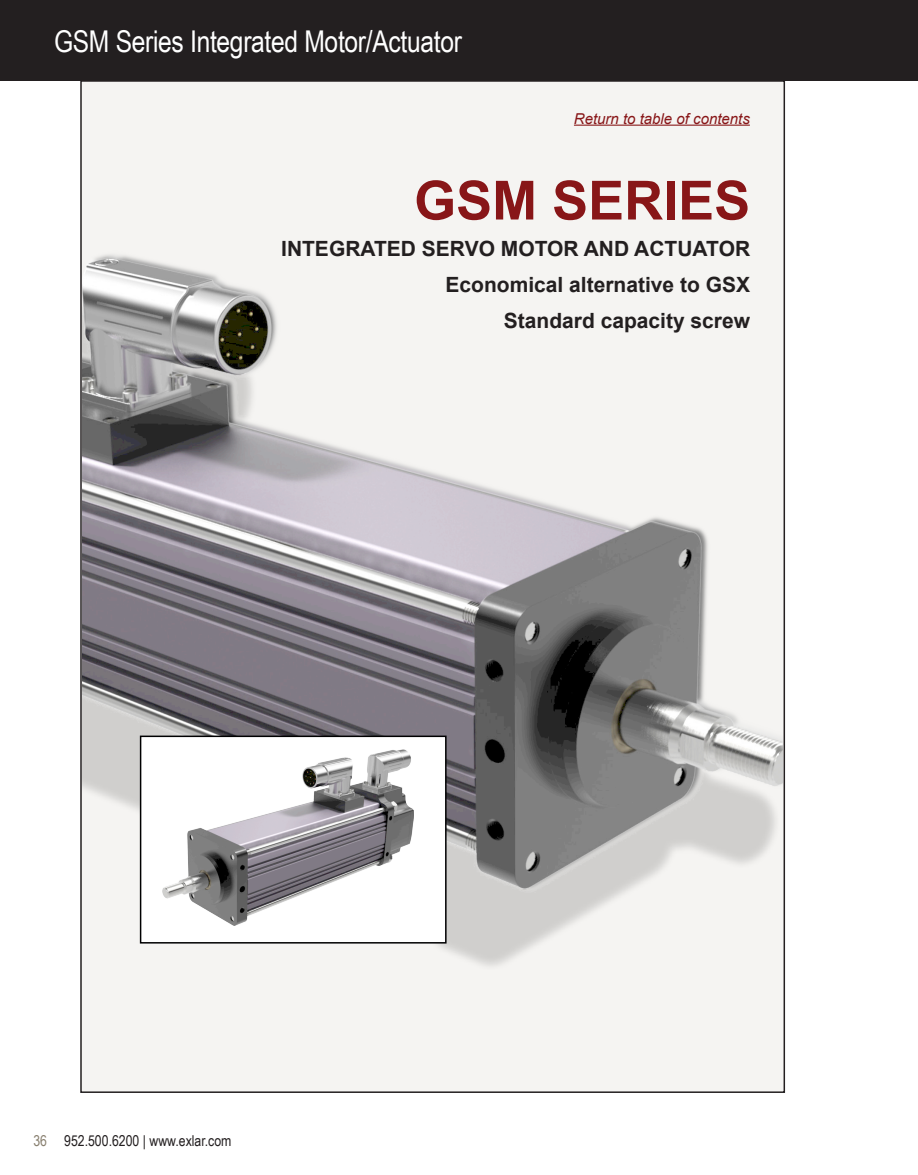
<style>
.page{position:relative;width:918px;height:1175px;background:#fff}
.page>*{position:absolute;margin:0;border:0;box-sizing:border-box;transform-origin:0 0}
.t1{font:700 54px "Arial";color:#881618}
.t2{font:30px "Arial Narrow";letter-spacing:-.01em;color:#fff}
.t3{font:700 21px "Arial";color:#231f20}
.t4{font:15px "Arial Narrow";color:#231f20}
.t5{font:italic 15px "Arial";color:#881618}
.s1{color:#887f6f}
</style>
<div class="page">
<div style="left:0;top:0;width:918px;height:81px;background:#231f20"></div>
<div style="left:81px;top:81px;width:703px;height:1011px;background:#f5f4f2"></div>
<img style="left:82px;top:124px;width:701px;height:969px">
<div style="left:140px;top:735px;width:307px;height:208px;background:#fff;border:2px solid #000001"></div>
<img style="left:162px;top:749px;width:251px;height:177px">
<hr style="left:574px;top:125px;width:176px;height:1px;background:#881618">
<p class="t2" style="left:54px;top:19px;width:409px">GSM Series Integrated Motor/Actuator</p>
<p class="t5" style="left:574px;top:109px;width:177px">Return to table of contents</p>
<p class="t1" style="left:414px;top:164px;width:338px">GSM SERIES</p>
<p class="t3" style="left:281px;top:234px;width:471px">INTEGRATED SERVO MOTOR AND ACTUATOR</p>
<p class="t3" style="left:446px;top:270px;width:306px">Economical alternative to GSX</p>
<p class="t3" style="left:504px;top:306px;width:248px">Standard capacity screw</p>
<p class="t4" style="left:33px;top:1130px;width:200px"><span class="s1">36</span> 952.500.6200 | www.exlar.com</p>
</div>
